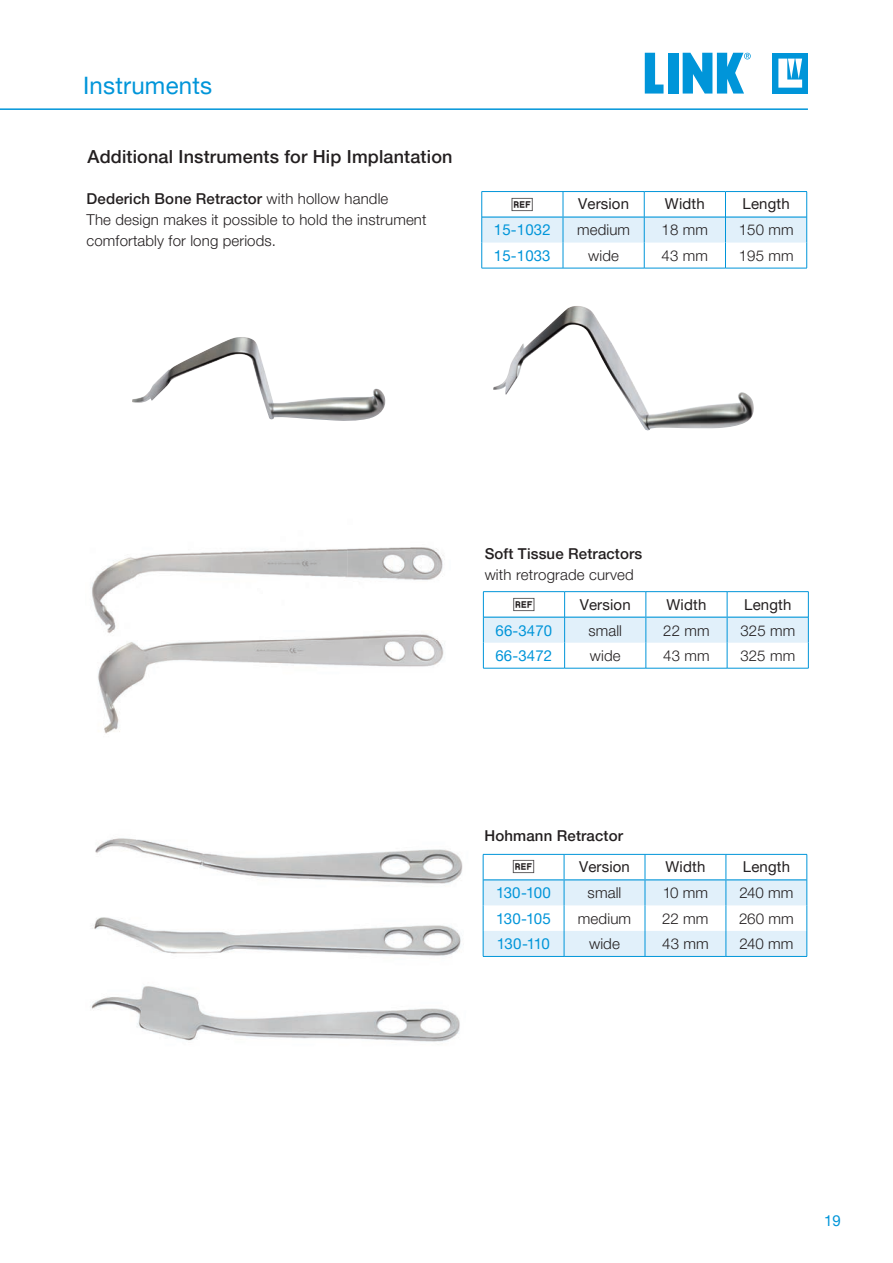
<style>
.page{position:relative;width:893px;height:1263px;background:#fff}
.page>*{position:absolute;margin:0;border:0;box-sizing:border-box;transform-origin:0 0}
.t1{font:24px "Helvetica Neue LT Pro";letter-spacing:.01em;color:#0095d9}
.t2{font:21px "MDR";color:#231f20}
.t3{font:500 18px "Helvetica Neue LT Pro";letter-spacing:.01em;color:#231f20}
.t4{font:300 15px/21px "Helvetica Neue LT Pro";letter-spacing:.01em;color:#231f20}
.t5{font:15px "Helvetica Neue LT Pro";letter-spacing:.01em;color:#231f20}
.t6{font:15px "Helvetica Neue LT Pro";letter-spacing:.01em;color:#0095d9}
.t7{font:500 15px "Helvetica Neue LT Pro";letter-spacing:.01em;color:#231f20}
.s1{font-weight:500}
</style>
<div class="page">
<hr style="left:0;top:108px;width:808px;height:2px;background:#0095d9">
<div style="left:773px;top:53px;width:35px;height:41px;background:#0095d9"></div>
<svg style="left:778px;top:59px;width:24px;height:29px"></svg>
<svg style="left:645px;top:53px;width:18px;height:41px"></svg>
<div style="left:668px;top:53px;width:10px;height:41px;background:#0095d9"></div>
<svg style="left:683px;top:53px;width:68px;height:41px"></svg>
<hr style="left:482px;top:191px;width:81px;height:1px;background:#0095d9">
<hr style="left:563px;top:191px;width:81px;height:1px;background:#0095d9">
<hr style="left:644px;top:191px;width:81px;height:1px;background:#0095d9">
<hr style="left:725px;top:191px;width:82px;height:1px;background:#0095d9">
<hr style="left:482px;top:268px;width:81px;height:1px;background:#0095d9">
<hr style="left:563px;top:268px;width:81px;height:1px;background:#0095d9">
<hr style="left:644px;top:268px;width:81px;height:1px;background:#0095d9">
<hr style="left:725px;top:268px;width:82px;height:1px;background:#0095d9">
<svg style="left:481px;top:192px;width:326px;height:76px"></svg>
<hr style="left:483px;top:591px;width:82px;height:1px;background:#0095d9">
<hr style="left:565px;top:591px;width:81px;height:1px;background:#0095d9">
<hr style="left:646px;top:591px;width:81px;height:1px;background:#0095d9">
<hr style="left:727px;top:591px;width:81px;height:1px;background:#0095d9">
<hr style="left:483px;top:668px;width:82px;height:1px;background:#0095d9">
<hr style="left:565px;top:668px;width:81px;height:1px;background:#0095d9">
<hr style="left:646px;top:668px;width:81px;height:1px;background:#0095d9">
<hr style="left:727px;top:668px;width:81px;height:1px;background:#0095d9">
<svg style="left:483px;top:592px;width:326px;height:76px"></svg>
<img style="left:92px;top:547px;width:352px;height:83px">
<img style="left:98px;top:630px;width:347px;height:104px">
<hr style="left:483px;top:956px;width:81px;height:1px;background:#0095d9">
<hr style="left:564px;top:956px;width:81px;height:1px;background:#0095d9">
<hr style="left:645px;top:956px;width:81px;height:1px;background:#0095d9">
<hr style="left:726px;top:956px;width:81px;height:1px;background:#0095d9">
<svg style="left:483px;top:854px;width:325px;height:102px"></svg>
<img style="left:132px;top:337px;width:254px;height:84px">
<img style="left:493px;top:306px;width:261px;height:124px">
<img style="left:95px;top:838px;width:368px;height:46px">
<img style="left:93px;top:917px;width:368px;height:39px">
<img style="left:91px;top:986px;width:369px;height:56px">
<h1 class="t1" style="left:83px;top:70px;width:131px">Instruments</h1>
<p class="t3" style="left:88px;top:146px;width:366px">Additional Instruments for Hip Implantation</p>
<p class="t4" style="left:87px;top:187px;width:342px"><span class="s1">Dederich Bone Retractor</span> with hollow handle<br>The design makes it possible to hold the instrument comfortably for long periods.</p>
<h2 class="t2" style="left:512px;top:195px;width:22px">f</h2>
<p class="t5" style="left:578px;top:195px;width:52px">Version</p>
<p class="t5" style="left:665px;top:195px;width:41px">Width</p>
<p class="t5" style="left:743px;top:195px;width:49px">Length</p>
<p class="t6" style="left:494px;top:221px;width:58px">15-1032</p>
<p class="t4" style="left:577px;top:219px;width:54px">medium</p>
<p class="t4" style="left:662px;top:219px;width:48px">18 mm</p>
<p class="t4" style="left:739px;top:219px;width:56px">150 mm</p>
<p class="t6" style="left:494px;top:246px;width:58px">15-1033</p>
<p class="t4" style="left:588px;top:244px;width:32px">wide</p>
<p class="t4" style="left:662px;top:244px;width:48px">43 mm</p>
<p class="t4" style="left:739px;top:244px;width:56px">195 mm</p>
<p class="t7" style="left:485px;top:545px;width:159px">Soft Tissue Retractors</p>
<p class="t4" style="left:485px;top:564px;width:151px">with retrograde curved</p>
<h2 class="t2" style="left:513px;top:595px;width:22px">f</h2>
<p class="t5" style="left:580px;top:595px;width:52px">Version</p>
<p class="t5" style="left:667px;top:595px;width:41px">Width</p>
<p class="t5" style="left:744px;top:595px;width:49px">Length</p>
<p class="t6" style="left:495px;top:621px;width:58px">66-3470</p>
<p class="t4" style="left:588px;top:619px;width:35px">small</p>
<p class="t4" style="left:663px;top:619px;width:48px">22 mm</p>
<p class="t4" style="left:740px;top:619px;width:56px">325 mm</p>
<p class="t6" style="left:495px;top:646px;width:58px">66-3472</p>
<p class="t4" style="left:590px;top:644px;width:32px">wide</p>
<p class="t4" style="left:663px;top:644px;width:48px">43 mm</p>
<p class="t4" style="left:740px;top:644px;width:56px">325 mm</p>
<p class="t7" style="left:484px;top:827px;width:140px">Hohmann Retractor</p>
<h2 class="t2" style="left:513px;top:858px;width:22px">f</h2>
<p class="t5" style="left:579px;top:858px;width:52px">Version</p>
<p class="t5" style="left:666px;top:858px;width:41px">Width</p>
<p class="t5" style="left:743px;top:858px;width:49px">Length</p>
<p class="t6" style="left:496px;top:884px;width:56px">130-100</p>
<p class="t4" style="left:588px;top:882px;width:35px">small</p>
<p class="t4" style="left:663px;top:882px;width:47px">10 mm</p>
<p class="t4" style="left:739px;top:882px;width:56px">240 mm</p>
<p class="t6" style="left:496px;top:909px;width:56px">130-105</p>
<p class="t4" style="left:578px;top:907px;width:55px">medium</p>
<p class="t4" style="left:662px;top:907px;width:48px">22 mm</p>
<p class="t4" style="left:739px;top:907px;width:56px">260 mm</p>
<p class="t6" style="left:497px;top:934px;width:55px">130-110</p>
<p class="t4" style="left:589px;top:933px;width:32px">wide</p>
<p class="t4" style="left:662px;top:933px;width:48px">43 mm</p>
<p class="t4" style="left:739px;top:933px;width:56px">240 mm</p>
<p class="t6" style="left:824px;top:1211px;width:18px">19</p>
</div>
